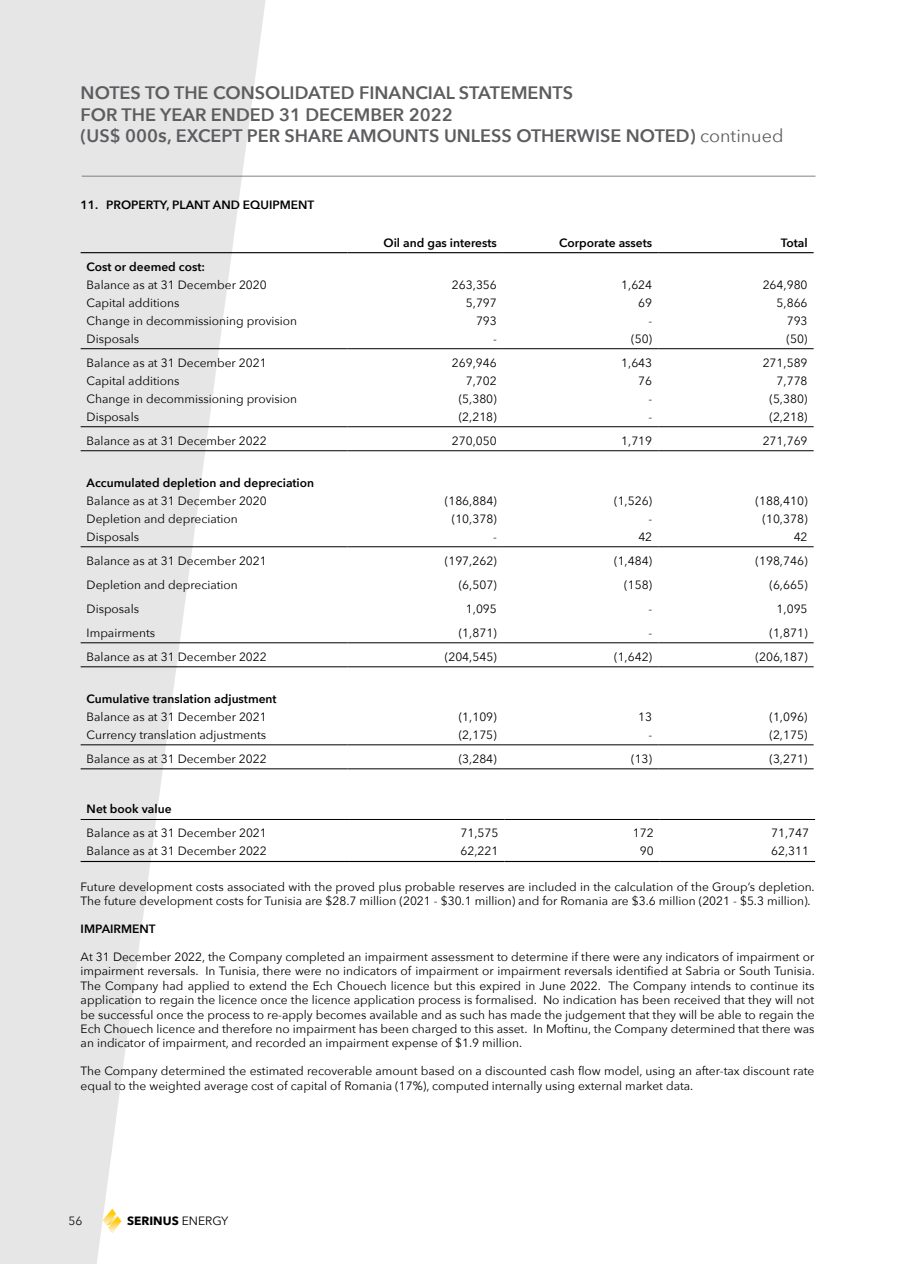
<style>
.page{position:relative;width:897px;height:1264px;background:#fff}
.page>*{position:absolute;margin:0;border:0;box-sizing:border-box;transform-origin:0 0}
.t1{font:600 18px/21.6px "Avenir Next";color:#5d5d60}
.t2{font:12px/18px "Avenir Next";color:#000}
.t3{font:600 12px "Avenir Next";color:#000}
.t4{font:700 12px "Avenir Next";color:#000}
.s1{font-weight:400}
</style>
<div class="page">
<svg style="left:0;top:0;width:271px;height:1264px;fill:#e6e6e7"></svg>
<hr style="left:81px;top:252px;width:266px;height:1px;background:#000">
<hr style="left:347px;top:252px;width:156px;height:1px;background:#000">
<hr style="left:503px;top:252px;width:155px;height:1px;background:#000">
<hr style="left:658px;top:252px;width:155px;height:1px;background:#000">
<hr style="left:81px;top:348px;width:266px;height:1px;background:#000">
<hr style="left:347px;top:348px;width:156px;height:1px;background:#000">
<hr style="left:503px;top:348px;width:155px;height:1px;background:#000">
<hr style="left:658px;top:348px;width:155px;height:1px;background:#000">
<hr style="left:81px;top:426px;width:266px;height:1px;background:#000">
<hr style="left:347px;top:426px;width:156px;height:1px;background:#000">
<hr style="left:503px;top:426px;width:155px;height:1px;background:#000">
<hr style="left:658px;top:426px;width:155px;height:1px;background:#000">
<hr style="left:81px;top:450px;width:266px;height:1px;background:#000">
<hr style="left:347px;top:450px;width:156px;height:1px;background:#000">
<hr style="left:503px;top:450px;width:155px;height:1px;background:#000">
<hr style="left:658px;top:450px;width:155px;height:1px;background:#000">
<hr style="left:81px;top:546px;width:266px;height:1px;background:#000">
<hr style="left:347px;top:546px;width:156px;height:1px;background:#000">
<hr style="left:503px;top:546px;width:155px;height:1px;background:#000">
<hr style="left:658px;top:546px;width:155px;height:1px;background:#000">
<hr style="left:81px;top:642px;width:266px;height:1px;background:#000">
<hr style="left:347px;top:642px;width:156px;height:1px;background:#000">
<hr style="left:503px;top:642px;width:155px;height:1px;background:#000">
<hr style="left:658px;top:642px;width:155px;height:1px;background:#000">
<hr style="left:81px;top:666px;width:266px;height:1px;background:#000">
<hr style="left:347px;top:666px;width:156px;height:1px;background:#000">
<hr style="left:503px;top:666px;width:155px;height:1px;background:#000">
<hr style="left:658px;top:666px;width:155px;height:1px;background:#000">
<hr style="left:81px;top:744px;width:266px;height:1px;background:#000">
<hr style="left:347px;top:744px;width:156px;height:1px;background:#000">
<hr style="left:503px;top:744px;width:155px;height:1px;background:#000">
<hr style="left:658px;top:744px;width:155px;height:1px;background:#000">
<hr style="left:81px;top:768px;width:266px;height:1px;background:#000">
<hr style="left:347px;top:768px;width:156px;height:1px;background:#000">
<hr style="left:503px;top:768px;width:155px;height:1px;background:#000">
<hr style="left:658px;top:768px;width:155px;height:1px;background:#000">
<hr style="left:81px;top:819px;width:268px;height:1px;background:#000">
<hr style="left:349px;top:819px;width:155px;height:1px;background:#000">
<hr style="left:504px;top:819px;width:155px;height:1px;background:#000">
<hr style="left:659px;top:819px;width:156px;height:1px;background:#000">
<hr style="left:81px;top:861px;width:268px;height:1px;background:#000">
<hr style="left:349px;top:861px;width:155px;height:1px;background:#000">
<hr style="left:504px;top:861px;width:155px;height:1px;background:#000">
<hr style="left:659px;top:861px;width:156px;height:1px;background:#000">
<hr style="left:82px;top:176px;width:733px;height:1px;background:#5d5d60">
<h1 class="t1" style="left:81px;top:81px;width:704px">NOTES TO THE CONSOLIDATED FINANCIAL STATEMENTS<br>FOR THE YEAR ENDED 31 DECEMBER 2022<br>(US$ 000s, EXCEPT PER SHARE AMOUNTS UNLESS OTHERWISE NOTED) <span class="s1">continued</span></h1>
<p class="t3" style="left:81px;top:195px;width:235px">11. PROPERTY, PLANT AND EQUIPMENT</p>
<p class="t3" style="left:383px;top:232px;width:115px">Oil and gas interests</p>
<p class="t3" style="left:559px;top:232px;width:95px">Corporate assets</p>
<p class="t3" style="left:780px;top:232px;width:28px">Total</p>
<p class="t3" style="left:87px;top:256px;width:120px">Cost or deemed cost:</p>
<p class="t2" style="left:87px;top:275px;width:212px">Balance as at 31 December 2020<br>Capital additions<br>Change in decommissioning provision<br>Disposals</p>
<p class="t2" style="left:452px;top:275px;width:46px;text-align:right">263,356<br>5,797<br>793<br>-</p>
<p class="t2" style="left:621px;top:275px;width:32px;text-align:right">1,624<br>69<br>-<br>(50)</p>
<p class="t2" style="left:762px;top:275px;width:46px;text-align:right">264,980<br>5,866<br>793 (50)</p>
<p class="t2" style="left:87px;top:353px;width:212px">Balance as at 31 December 2021<br>Capital additions<br>Change in decommissioning provision<br>Disposals</p>
<p class="t2" style="left:452px;top:353px;width:46px;text-align:right">269,946<br>7,702 (5,380) (2,218)</p>
<p class="t2" style="left:621px;top:353px;width:32px;text-align:right">1,643<br>76<br>-<br>-</p>
<p class="t2" style="left:762px;top:353px;width:46px;text-align:right">271,589<br>7,778 (5,380) (2,218)</p>
<p class="t2" style="left:87px;top:431px;width:182px">Balance as at 31 December 2022</p>
<p class="t2" style="left:452px;top:431px;width:46px">270,050</p>
<p class="t2" style="left:621px;top:431px;width:32px">1,719</p>
<p class="t2" style="left:762px;top:431px;width:46px">271,769</p>
<p class="t3" style="left:87px;top:472px;width:229px">Accumulated depletion and depreciation</p>
<p class="t2" style="left:87px;top:491px;width:182px">Balance as at 31 December 2020<br>Depletion and depreciation<br>Disposals</p>
<p class="t2" style="left:445px;top:491px;width:54px;text-align:right">(186,884) (10,378)<br>-</p>
<p class="t2" style="left:614px;top:491px;width:40px;text-align:right">(1,526) -<br>42</p>
<p class="t2" style="left:755px;top:491px;width:54px;text-align:right">(188,410) (10,378)<br>42</p>
<p class="t2" style="left:87px;top:551px;width:182px">Balance as at 31 December 2021</p>
<p class="t2" style="left:444px;top:551px;width:54px">(197,262)</p>
<p class="t2" style="left:614px;top:551px;width:40px">(1,484)</p>
<p class="t2" style="left:755px;top:551px;width:54px">(198,746)</p>
<p class="t2" style="left:87px;top:575px;width:153px">Depletion and depreciation</p>
<p class="t2" style="left:458px;top:575px;width:40px">(6,507)</p>
<p class="t2" style="left:624px;top:575px;width:30px">(158)</p>
<p class="t2" style="left:769px;top:575px;width:40px">(6,665)</p>
<p class="t2" style="left:87px;top:599px;width:54px">Disposals</p>
<p class="t2" style="left:466px;top:599px;width:32px">1,095</p>
<p class="t2" style="left:648px;top:599px;width:5px">-</p>
<p class="t2" style="left:776px;top:599px;width:32px">1,095</p>
<p class="t2" style="left:87px;top:623px;width:70px">Impairments</p>
<p class="t2" style="left:458px;top:623px;width:40px">(1,871)</p>
<p class="t2" style="left:648px;top:623px;width:5px">-</p>
<p class="t2" style="left:769px;top:623px;width:40px">(1,871)</p>
<p class="t2" style="left:87px;top:647px;width:182px">Balance as at 31 December 2022</p>
<p class="t2" style="left:444px;top:647px;width:54px">(204,545)</p>
<p class="t2" style="left:614px;top:647px;width:40px">(1,642)</p>
<p class="t2" style="left:755px;top:647px;width:54px">(206,187)</p>
<p class="t3" style="left:87px;top:688px;width:191px">Cumulative translation adjustment</p>
<p class="t2" style="left:87px;top:707px;width:182px">Balance as at 31 December 2021<br>Currency translation adjustments</p>
<p class="t2" style="left:458px;top:707px;width:40px">(1,109) (2,175)</p>
<p class="t2" style="left:638px;top:707px;width:15px;text-align:right">13 -</p>
<p class="t2" style="left:769px;top:707px;width:40px">(1,096) (2,175)</p>
<p class="t2" style="left:87px;top:749px;width:182px">Balance as at 31 December 2022</p>
<p class="t2" style="left:458px;top:749px;width:40px">(3,284)</p>
<p class="t2" style="left:631px;top:749px;width:23px">(13)</p>
<p class="t2" style="left:769px;top:749px;width:40px">(3,271)</p>
<p class="t3" style="left:87px;top:799px;width:86px">Net book value</p>
<p class="t2" style="left:87px;top:824px;width:182px">Balance as at 31 December 2021<br>Balance as at 31 December 2022</p>
<p class="t2" style="left:460px;top:824px;width:39px">71,575<br>62,221</p>
<p class="t2" style="left:632px;top:824px;width:22px;text-align:center">172<br>90</p>
<p class="t2" style="left:771px;top:824px;width:39px">71,747<br>62,311</p>
<p class="t2" style="left:81px;top:879px;width:735px;line-height:14.4px">Future development costs associated with the proved plus probable reserves are included in the calculation of the Group’s depletion.<br>The future development costs for Tunisia are $28.7 million (2021 - $30.1 million) and for Romania are $3.6 million (2021 - $5.3 million).</p>
<p class="t3" style="left:81px;top:918px;width:76px">IMPAIRMENT</p>
<p class="t2" style="left:81px;top:949px;width:735px;line-height:14.4px;text-align:justify">At 31 December 2022, the Company completed an impairment assessment to determine if there were any indicators of impairment or impairment reversals. In Tunisia, there were no indicators of impairment or impairment reversals identified at Sabria or South Tunisia.<br>The Company had applied to extend the Ech Chouech licence but this expired in June 2022. The Company intends to continue its application to regain the licence once the licence application process is formalised. No indication has been received that they will not be successful once the process to re-apply becomes available and as such has made the judgement that they will be able to regain the Ech Chouech licence and therefore no impairment has been charged to this asset. In Moftinu, the Company determined that there was an indicator of impairment, and recorded an impairment expense of $1.9 million.</p>
<p class="t2" style="left:81px;top:1063px;width:735px;line-height:14.4px">The Company determined the estimated recoverable amount based on a discounted cash flow model, using an after-tax discount rate equal to the weighted average cost of capital of Romania (17%), computed internally using external market data.</p>
<p class="t2" style="left:69px;top:1211px;width:15px">56</p>
<p class="t4" style="left:127px;top:1210px;width:103px">SERINUS <span class="s1">ENERGY</span></p>
</div>
